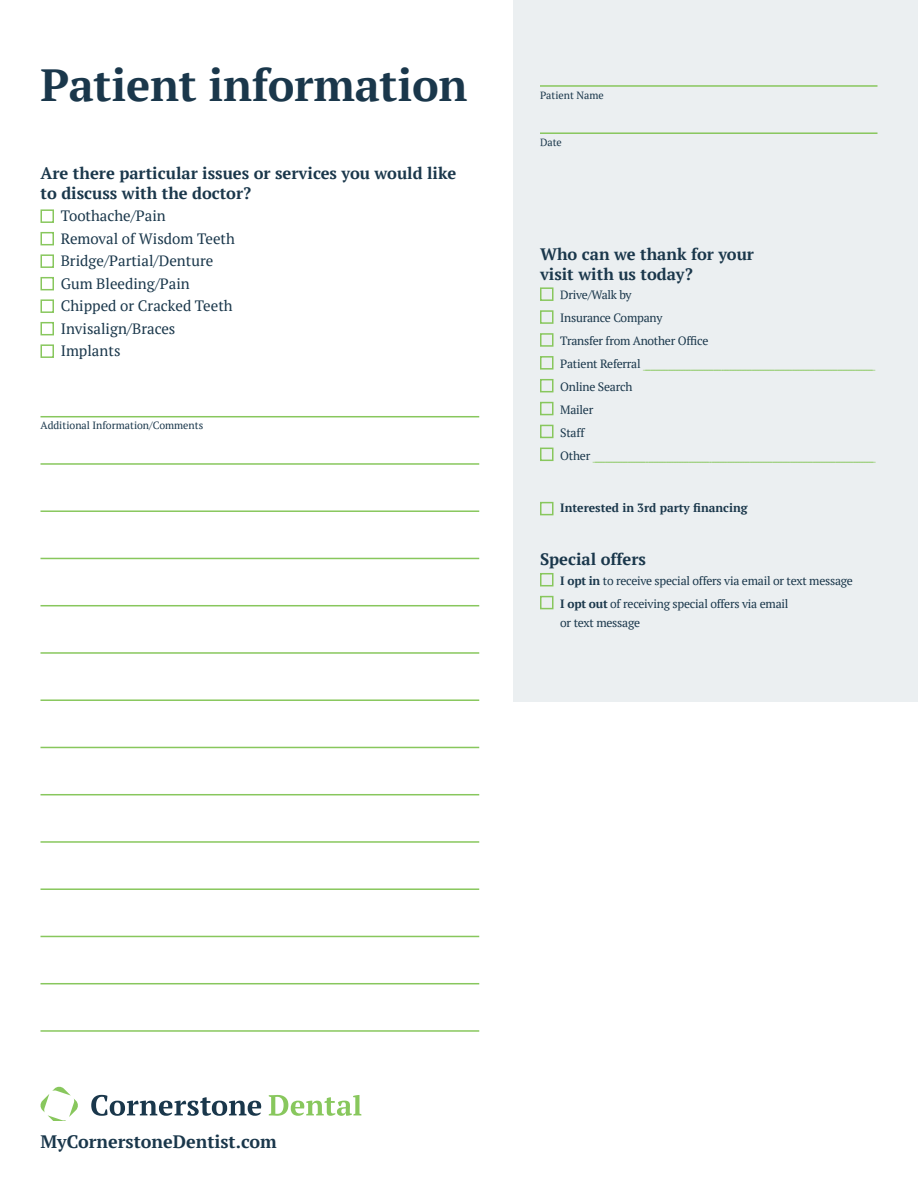
<style>
.page{position:relative;width:918px;height:1188px;background:#fff}
.page>*{position:absolute;margin:0;border:0;box-sizing:border-box;transform-origin:0 0}
.Header_Cornerstone{font:700 45px "PT Serif";letter-spacing:-.005em;color:#1a374b}
.t1{font:700 18px "PT Serif";color:#1a374b}
.Subhead_Cornerstone{font:700 16.5px/19.8px "PT Serif";color:#1a374b}
.Copy_Cornerstone{font:15px "PT Serif";color:#1a374b}
.From_Check_Box_Corne{font:12px "PT Serif";color:#88c75d}
.From_Check_Box_Corne-2{font:12px/19.5px "PT Serif";letter-spacing:-.02em;color:#1a374b}
.Form_Check_Box_Bold{font:700 12px "PT Serif";color:#1a374b}
.Form_Field_Cornersto{font:10.5px "PT Serif";color:#1a374b}
.s1{color:#1a374b}
.s2{font-weight:700}
</style>
<div class="page">
<svg style="left:40px;top:1087px;width:38px;height:33px"></svg>
<svg style="left:269px;top:1095px;width:92px;height:21px"></svg>
<svg style="left:91px;top:1095px;width:170px;height:21px"></svg>
<div style="left:40px;top:209px;width:14px;height:14px;border:2px solid #88c75d"></div>
<div style="left:40px;top:232px;width:14px;height:13px;border:2px solid #88c75d"></div>
<div style="left:40px;top:254px;width:14px;height:14px;border:2px solid #88c75d"></div>
<div style="left:40px;top:277px;width:14px;height:13px;border:2px solid #88c75d"></div>
<div style="left:40px;top:299px;width:14px;height:14px;border:2px solid #88c75d"></div>
<div style="left:40px;top:322px;width:14px;height:13px;border:2px solid #88c75d"></div>
<div style="left:40px;top:344px;width:14px;height:14px;border:2px solid #88c75d"></div>
<div style="left:513px;top:0;width:405px;height:702px;background:#ebeff1"></div>
<hr style="left:40px;top:416px;width:439px;height:1px;background:#88c75d">
<hr style="left:40px;top:463px;width:439px;height:2px;background:#88c75d">
<hr style="left:40px;top:510px;width:439px;height:2px;background:#88c75d">
<hr style="left:40px;top:558px;width:439px;height:1px;background:#88c75d">
<hr style="left:540px;top:85px;width:338px;height:2px;background:#88c75d">
<hr style="left:540px;top:132px;width:338px;height:2px;background:#88c75d">
<div style="left:540px;top:287px;width:14px;height:14px;border:2px solid #88c75d"></div>
<div style="left:540px;top:310px;width:14px;height:14px;border:2px solid #88c75d"></div>
<div style="left:540px;top:333px;width:14px;height:14px;border:2px solid #88c75d"></div>
<div style="left:540px;top:356px;width:14px;height:14px;border:2px solid #88c75d"></div>
<div style="left:540px;top:379px;width:14px;height:13px;border:2px solid #88c75d"></div>
<div style="left:540px;top:402px;width:14px;height:13px;border:2px solid #88c75d"></div>
<div style="left:540px;top:425px;width:14px;height:13px;border:2px solid #88c75d"></div>
<div style="left:540px;top:448px;width:14px;height:13px;border:2px solid #88c75d"></div>
<div style="left:540px;top:502px;width:14px;height:13px;border:2px solid #88c75d"></div>
<div style="left:540px;top:573px;width:14px;height:13px;border:2px solid #88c75d"></div>
<div style="left:540px;top:596px;width:14px;height:13px;border:2px solid #88c75d"></div>
<hr style="left:40px;top:605px;width:439px;height:1px;background:#88c75d">
<hr style="left:40px;top:652px;width:439px;height:2px;background:#88c75d">
<hr style="left:40px;top:699px;width:439px;height:2px;background:#88c75d">
<hr style="left:40px;top:747px;width:439px;height:1px;background:#88c75d">
<hr style="left:40px;top:794px;width:439px;height:1px;background:#88c75d">
<hr style="left:40px;top:841px;width:439px;height:2px;background:#88c75d">
<hr style="left:40px;top:888px;width:439px;height:2px;background:#88c75d">
<hr style="left:40px;top:936px;width:439px;height:1px;background:#88c75d">
<hr style="left:40px;top:983px;width:439px;height:1px;background:#88c75d">
<hr style="left:40px;top:1030px;width:439px;height:2px;background:#88c75d">
<p class="Header_Cornerstone" style="left:40px;top:55px;width:429px">Patient information</p>
<p class="Subhead_Cornerstone" style="left:40px;top:163px;width:417px">Are there particular issues or services you would like to discuss with the doctor?</p>
<p class="Copy_Cornerstone" style="left:61px;top:206px;width:107px">Toothache/Pain</p>
<p class="Copy_Cornerstone" style="left:61px;top:229px;width:176px">Removal of Wisdom Teeth</p>
<p class="Copy_Cornerstone" style="left:61px;top:251px;width:154px">Bridge/Partial/Denture</p>
<p class="Copy_Cornerstone" style="left:61px;top:274px;width:131px">Gum Bleeding/Pain</p>
<p class="Copy_Cornerstone" style="left:61px;top:296px;width:174px">Chipped or Cracked Teeth</p>
<p class="Copy_Cornerstone" style="left:61px;top:319px;width:116px">Invisalign/Braces</p>
<p class="Copy_Cornerstone" style="left:61px;top:341px;width:61px">Implants</p>
<p class="Form_Field_Cornersto" style="left:40px;top:419px;width:164px">Additional Information/Comments</p>
<p class="Form_Field_Cornersto" style="left:540px;top:88px;width:65px">Patient Name</p>
<p class="Form_Field_Cornersto" style="left:540px;top:135px;width:23px">Date</p>
<p class="Subhead_Cornerstone" style="left:540px;top:244px;width:216px">Who can we thank for your visit with us today?</p>
<p class="From_Check_Box_Corne-2" style="left:560px;top:285px;width:73px">Drive/Walk by</p>
<p class="From_Check_Box_Corne-2" style="left:560px;top:308px;width:104px">Insurance Company</p>
<p class="From_Check_Box_Corne-2" style="left:560px;top:331px;width:150px">Transfer from Another Office</p>
<p class="From_Check_Box_Corne" style="left:560px;top:356px;width:317px"><span class="s1">P a t i e n t R e f e r r a l</span> ___________________________________________________________________________________________</p>
<p class="From_Check_Box_Corne-2" style="left:560px;top:377px;width:74px">Online Search</p>
<p class="From_Check_Box_Corne-2" style="left:560px;top:400px;width:35px">Mailer</p>
<p class="From_Check_Box_Corne-2" style="left:560px;top:423px;width:26px">Staff</p>
<p class="From_Check_Box_Corne" style="left:560px;top:448px;width:317px"><span class="s1">O t h e r</span> _______________________________________________________________________________________________________________</p>
<p class="Form_Check_Box_Bold" style="left:560px;top:500px;width:189px">Interested in 3rd party financing</p>
<p class="Subhead_Cornerstone" style="left:540px;top:549px;width:107px">Special offers</p>
<p class="From_Check_Box_Corne-2" style="left:560px;top:571px;width:294px"><span class="s2">I opt in</span> to receive special offers via email or text message</p>
<p class="From_Check_Box_Corne-2" style="left:560px;top:594px;width:230px"><span class="s2">I opt out</span> of receiving special offers via email or text message</p>
<h2 class="t1" style="left:40px;top:1129px;width:238px">MyCornerstoneDentist.com</h2>
</div>
